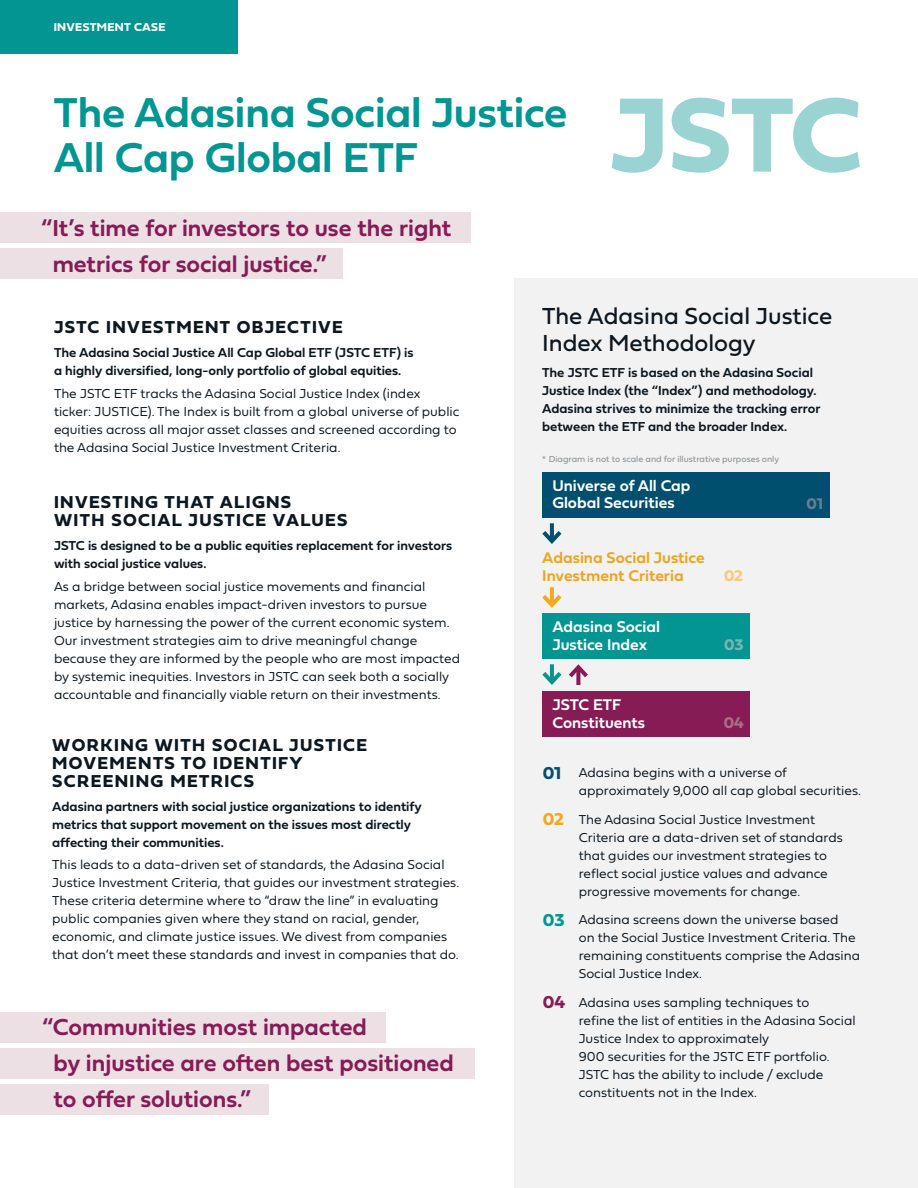
<style>
.page{position:relative;width:918px;height:1188px;background:#fff}
.page>*{position:absolute;margin:0;border:0;box-sizing:border-box;transform-origin:0 0}
.t1{font:109.95px "Fieldwork Geo Bold";color:#99d3d2}
.t2{font:43.5px/45px "Fieldwork Geo Demibold";letter-spacing:-.005em;color:#029591}
.t3{font:24.15px/27.6px "Fieldwork Geo Regular";color:#0d171f}
.t4{font:24px "Fieldwork Geo Demibold";color:#861b55}
.t5{font:18px/18px "Fieldwork Geo Bold";letter-spacing:.075em;color:#0d171f}
.t6{font:16.2px/17.4px "Fieldwork Geo Demibold";color:#fff}
.t7{font:16.2px/17.4px "Fieldwork Geo Demibold";color:#f1a31e}
.t8{font:16.2px "Fieldwork Geo Bold";color:#aa6e85}
.t9{font:16.2px "Fieldwork Geo Bold";color:#78b5b4}
.t10{font:16.2px "Fieldwork Geo Bold";color:#fac879}
.t11{font:16.2px "Fieldwork Geo Bold";color:#657e97}
.t12{font:13.5px/18px "Fieldwork Geo Light";color:#0d171f}
.t13{font:13.5px/18px "Fieldwork Geo Demibold";color:#0d171f}
.t14{font:12px "Fieldwork Geo Bold";letter-spacing:.025em;color:#fff}
.t15{font:9px "Fieldwork Geo Regular";color:#939598}
.s1{font-family:"Fieldwork Geo Bold";font-size:18px;color:#014f6e}
.s2{font-family:"Fieldwork Geo Bold";font-size:18px;color:#f4a81c}
.s3{font-family:"Fieldwork Geo Bold";font-size:18px;color:#029591}
.s4{font-family:"Fieldwork Geo Bold";font-size:18px;color:#861b55}
</style>
<div class="page">
<div style="left:0;top:0;width:238px;height:54px;background:#029591"></div>
<div style="left:34px;top:248px;width:309px;height:31px;background:#ece0e4"></div>
<div style="left:34px;top:212px;width:437px;height:31px;background:#ece0e4"></div>
<div style="left:0;top:212px;width:41px;height:31px;background:#ece0e4"></div>
<div style="left:0;top:248px;width:41px;height:31px;background:#ece0e4"></div>
<div style="left:514px;top:278px;width:404px;height:910px;background:#f2f2f2"></div>
<div style="left:35px;top:1012px;width:351px;height:31px;background:#ece0e4"></div>
<div style="left:35px;top:1084px;width:234px;height:30px;background:#ece0e4"></div>
<div style="left:0;top:1012px;width:41px;height:31px;background:#ece0e4"></div>
<div style="left:35px;top:1048px;width:439px;height:30px;background:#ece0e4"></div>
<div style="left:0;top:1048px;width:41px;height:30px;background:#ece0e4"></div>
<div style="left:0;top:1084px;width:41px;height:30px;background:#ece0e4"></div>
<div style="left:543px;top:691px;width:207px;height:46px;background:#861b55"></div>
<div style="left:543px;top:614px;width:207px;height:45px;background:#029591"></div>
<svg style="left:542px;top:664px;width:46px;height:21px"></svg>
<svg style="left:550px;top:587px;width:4px;height:4px"></svg>
<svg style="left:542px;top:591px;width:20px;height:17px"></svg>
<div style="left:543px;top:472px;width:287px;height:46px;background:#014f6e"></div>
<svg style="left:550px;top:523px;width:4px;height:4px"></svg>
<svg style="left:542px;top:527px;width:20px;height:17px"></svg>
<p class="t14" style="left:54px;top:18px;width:113px">INVESTMENT CASE</p>
<h2 class="t2" style="left:54px;top:88px;width:515px">The Adasina Social Justice<br>All Cap Global ETF</h2>
<h3 class="t4" style="left:41px;top:209px;width:412px">“It’s time for investors to use the right</h3>
<h3 class="t4" style="left:53px;top:245px;width:276px">metrics for social justice.”</h3>
<h1 class="t1" style="left:610px;top:48px;width:253px">JSTC</h1>
<h3 class="t5" style="left:54px;top:317px;width:290px">JSTC INVESTMENT OBJECTIVE</h3>
<p class="t13" style="left:54px;top:343px;width:361px">The Adasina Social Justice All Cap Global ETF (JSTC ETF) is a highly diversified, long-only portfolio of global equities.</p>
<p class="t12" style="left:54px;top:384px;width:407px">The JSTC ETF tracks the Adasina Social Justice Index (index ticker: JUSTICE). The Index is built from a global universe of public equities across all major asset classes and screened according to the Adasina Social Justice Investment Criteria.</p>
<h3 class="t5" style="left:54px;top:492px;width:295px">INVESTING THAT ALIGNS<br>WITH SOCIAL JUSTICE VALUES</h3>
<p class="t13" style="left:54px;top:536px;width:400px">JSTC is designed to be a public equities replacement for investors with social justice values.</p>
<p class="t12" style="left:54px;top:577px;width:408px">As a bridge between social justice movements and financial markets, Adasina enables impact-driven investors to pursue justice by harnessing the power of the current economic system.<br>Our investment strategies aim to drive meaningful change because they are informed by the people who are most impacted by systemic inequities. Investors in JSTC can seek both a socially accountable and financially viable return on their investments.</p>
<h3 class="t5" style="left:52px;top:735px;width:316px">WORKING WITH SOCIAL JUSTICE<br>MOVEMENTS TO IDENTIFY<br>SCREENING METRICS</h3>
<p class="t13" style="left:52px;top:797px;width:371px">Adasina partners with social justice organizations to identify metrics that support movement on the issues most directly affecting their communities.</p>
<p class="t12" style="left:52px;top:855px;width:408px">This leads to a data-driven set of standards, the Adasina Social Justice Investment Criteria, that guides our investment strategies.<br>These criteria determine where to “draw the line” in evaluating public companies given where they stand on racial, gender, economic, and climate justice issues. We divest from companies that don’t meet these standards and invest in companies that do.</p>
<h3 class="t4" style="left:42px;top:1009px;width:326px">“Communities most impacted</h3>
<h3 class="t4" style="left:54px;top:1044px;width:402px">by injustice are often best positioned</h3>
<h3 class="t4" style="left:54px;top:1080px;width:199px">to offer solutions.”</h3>
<h3 class="t3" style="left:542px;top:301px;width:292px">The Adasina Social Justice<br>Index Methodology</h3>
<p class="t13" style="left:542px;top:363px;width:280px">The JSTC ETF is based on the Adasina Social Justice Index (the “Index”) and methodology.<br>Adasina strives to minimize the tracking error between the ETF and the broader Index.</p>
<p class="t15" style="left:542px;top:452px;width:239px">* Diagram is not to scale and for illustrative purposes only</p>
<p class="t6" style="left:552px;top:476px;width:140px">Universe of All Cap<br>Global Securities</p>
<p class="t7" style="left:542px;top:549px;width:164px">Adasina Social Justice<br>Investment Criteria</p>
<p class="t6" style="left:552px;top:618px;width:109px">Adasina Social<br>Justice Index</p>
<p class="t10" style="left:724px;top:562px;width:20px">02</p>
<p class="t9" style="left:724px;top:632px;width:21px">03</p>
<p class="t6" style="left:552px;top:696px;width:94px">JSTC ETF<br>Constituents</p>
<p class="t8" style="left:724px;top:710px;width:22px">04</p>
<p class="t11" style="left:806px;top:491px;width:18px">01</p>
<p class="t12" style="left:579px;top:763px;width:284px;text-indent:-36px"><span class="s1">01</span> Adasina begins with a universe of approximately 9,000 all cap global securities.</p>
<p class="t12" style="left:579px;top:810px;width:266px;text-indent:-36px"><span class="s2">02</span> The Adasina Social Justice Investment Criteria are a data-driven set of standards that guides our investment strategies to reflect social justice values and advance progressive movements for change.</p>
<p class="t12" style="left:579px;top:910px;width:283px;text-indent:-36px"><span class="s3">03</span> Adasina screens down the universe based<br>on the Social Justice Investment Criteria. The remaining constituents comprise the Adasina Social Justice Index.</p>
<p class="t12" style="left:579px;top:993px;width:278px;text-indent:-36px"><span class="s4">04</span> Adasina uses sampling techniques to<br>refine the list of entities in the Adasina Social Justice Index to approximately<br>900 securities for the JSTC ETF portfolio.<br>JSTC has the ability to include / exclude constituents not in the Index.</p>
</div>
